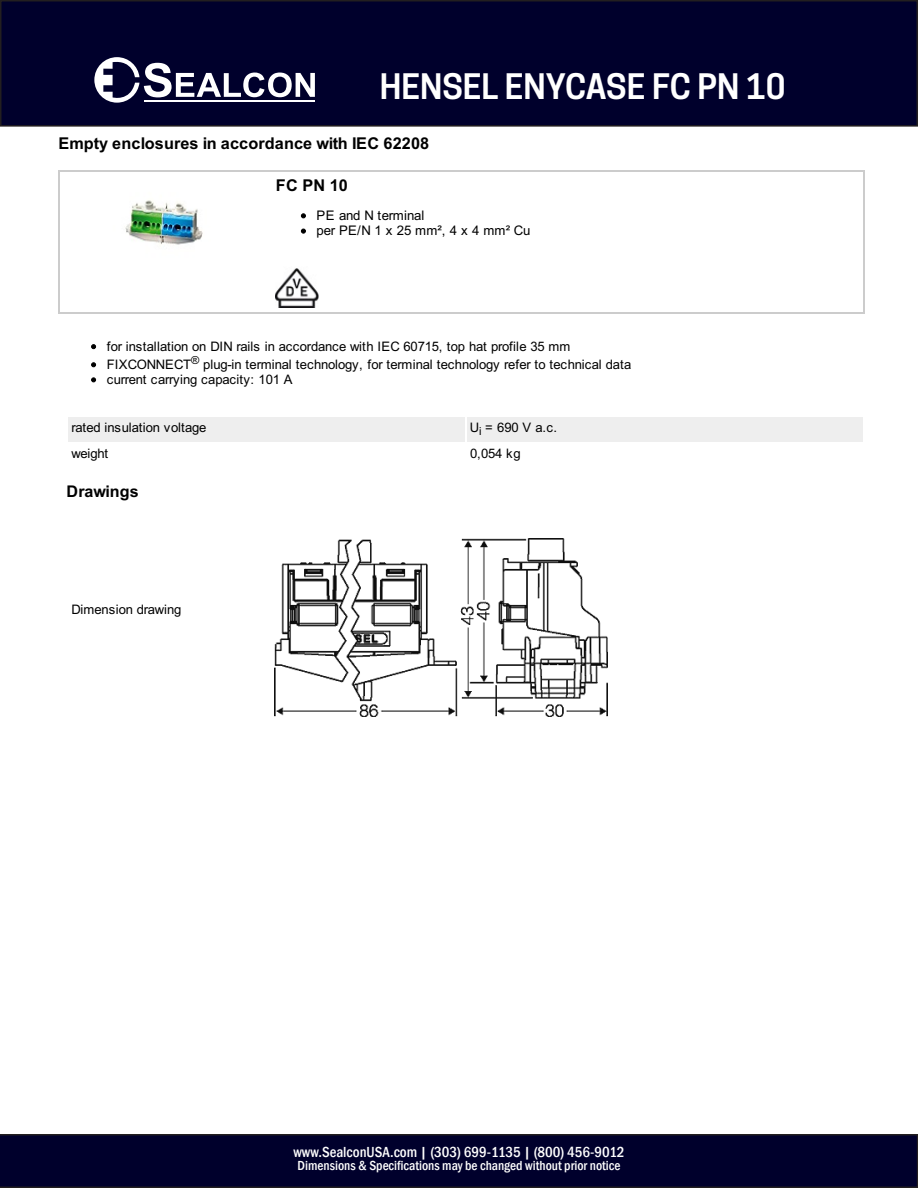
<style>
.page{position:relative;width:918px;height:1188px;background:#fff}
.page>*{position:absolute;margin:0;border:0;box-sizing:border-box;transform-origin:0 0}
.t1{font:italic 600 33px "Cooper Hewitt";color:#fff}
.t2{font:700 16.2px "Arial";letter-spacing:.005em;color:#000}
.t3{font:700 16.05px "Arial";letter-spacing:.005em;color:#000}
.t4{font:500 condensed 15px "Franklin Gothic";color:#fff}
.t5{font:500 condensed 13.5px "Franklin Gothic";color:#fff}
.t6{font:13.2px/15.3px "Arial";letter-spacing:-.02em;color:#000}
.t7{font:13.05px/18.1px "Arial";letter-spacing:-.02em;color:#000}
.s1{color:#00002c}
</style>
<div class="page">
<div style="left:68px;top:417px;width:397px;height:24px;background:#eee"></div>
<div style="left:467px;top:417px;width:396px;height:24px;background:#eee"></div>
<svg style="left:91px;top:344px;width:5px;height:5px"></svg>
<svg style="left:91px;top:362px;width:5px;height:5px"></svg>
<svg style="left:91px;top:377px;width:5px;height:5px"></svg>
<img style="left:275px;top:539px;width:332px;height:177px">
<hr style="left:58px;top:170px;width:807px;height:1px;background:#ccc">
<hr style="left:58px;top:312px;width:807px;height:1px;background:#ccc">
<hr style="left:58px;top:170px;width:1px;height:143px;background:#ccc">
<hr style="left:864px;top:170px;width:1px;height:143px;background:#ccc">
<img style="left:125px;top:200px;width:78px;height:45px">
<svg style="left:301px;top:213px;width:5px;height:5px"></svg>
<svg style="left:301px;top:229px;width:5px;height:5px"></svg>
<img style="left:276px;top:268px;width:43px;height:39px">
<svg style="left:0;top:1134px;width:918px;height:54px;background:#01012b"></svg>
<div style="left:1px;top:1px;width:916px;height:125px;background:#00002c"></div>
<div style="left:0;top:0;width:918px;height:127px;border:2px solid #231f20"></div>
<svg style="left:94px;top:57px;width:221px;height:46px"></svg>
<p class="t1" style="left:380px;top:67px;width:407px">HENSEL ENYCASE FC PN 10</p>
<p class="t2" style="left:58px;top:137px;width:372px">Empty enclosures in accordance with IEC 62208</p>
<p class="t2" style="left:276px;top:180px;width:74px">FC PN 10</p>
<p class="t6" style="left:317px;top:209px;width:215px">PE and N terminal<br>per PE/N 1 x 25 mm², 4 x 4 mm² Cu</p>
<p class="t7" style="left:107px;top:338px;width:526px">for installation on DIN rails in accordance with IEC 60715, top hat profile 35 mm<br>FIXCONNECT<sup>®</sup> plug-in terminal technology, for terminal technology refer to technical data</p>
<p class="t7" style="left:107px;top:371px;width:187px">current carrying capacity: 101 A</p>
<p class="t7" style="left:71px;top:420px;width:137px">rated insulation voltage</p>
<p class="t7" style="left:470px;top:420px;width:89px">U<sub>i</sub> = 690 V a.c.</p>
<p class="t7" style="left:71px;top:446px;width:38px">weight</p>
<p class="t7" style="left:470px;top:446px;width:52px">0,054 kg</p>
<p class="t3" style="left:66px;top:485px;width:74px">Drawings</p>
<p class="t7" style="left:71px;top:602px;width:111px">Dimension drawing</p>
<p class="t4" style="left:294px;top:1142px;width:333px">www.SealconUSA.com | <span class="s1">(303) 699-1135</span> | (800) 456-9012</p>
<p class="t5" style="left:298px;top:1157px;width:324px">Dimensions &amp; Specifications may be changed without prior notice</p>
</div>
